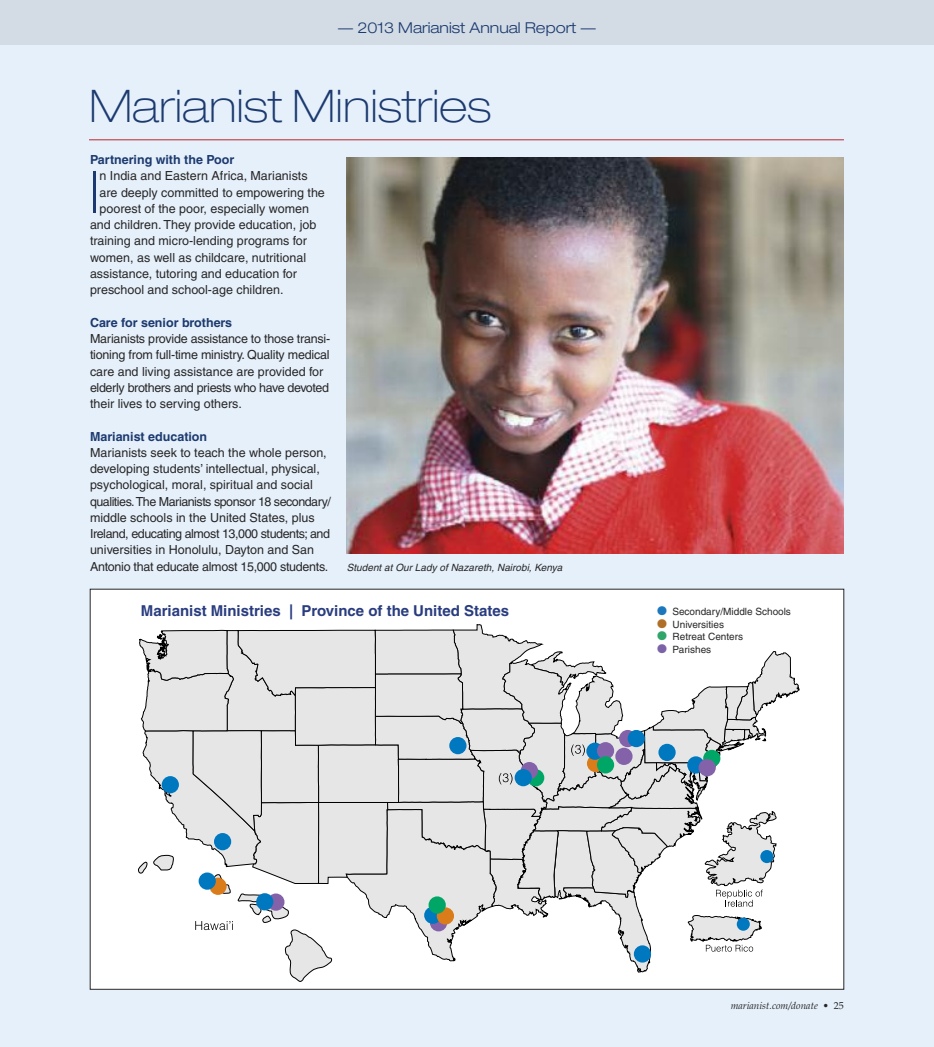
<style>
.page{position:relative;width:934px;height:1047px;background:#fff}
.page>*{position:absolute;margin:0;border:0;box-sizing:border-box;transform-origin:0 0}
.t1{font:100 expanded 58.25px "Helvetica Neue";color:#1c3a6f}
.t2{font:100 expanded 45px "Helvetica Neue";color:#1c3a6f}
.t3{font:700 15px "Helvetica";color:#293c7e}
.t4{font:300 expanded 15px "Helvetica Neue";color:#1c3a6f}
.t5{font:12.5px/16.2px "Helvetica";color:#272627}
.t6{font:700 12.5px "Helvetica";color:#1c3a6f}
.t7{font:10px "Helvetica";color:#272627}
.t8{font:italic 10px "Helvetica";letter-spacing:.005em;color:#272627}
.t9{font:italic 10px "Palatino";color:#272627}
.s1{color:#1c77bd}
.s2{color:#af6f28}
.s3{color:#2fa56a}
.s4{color:#7b63a8}
.s5{font-style:normal}
</style>
<div class="page">
<div style="left:0;top:0;width:934px;height:1046px;background:#e6f0fa"></div>
<div style="left:0;top:0;width:934px;height:45px;background:#d3dce5"></div>
<hr style="left:89px;top:139px;width:755px;height:1px;background:#bb262c">
<img style="left:346px;top:158px;width:498px;height:395px">
<div style="left:90px;top:589px;width:754px;height:400px;background:#fff"></div>
<svg style="left:138px;top:624px;width:661px;height:358px"></svg>
<div style="left:703px;top:749px;width:17px;height:18px;background:#00a665;border-radius:50%"></div>
<div style="left:687px;top:756px;width:17px;height:17px;background:#0078c0;border-radius:50%"></div>
<div style="left:698px;top:759px;width:18px;height:17px;background:#8462aa;border-radius:50%"></div>
<p class="t4" style="left:338px;top:23px;width:259px">— 2013 Marianist Annual Report —</p>
<h2 class="t2" style="left:89px;top:90px;width:404px">Marianist Ministries</h2>
<p class="t6" style="left:90px;top:155px;width:146px">Partnering with the Poor</p>
<h1 class="t1" style="left:90px;top:171px;width:11px">I</h1>
<p class="t5" style="left:100px;top:169px;width:210px">n India and Eastern Africa, Marianists</p>
<p class="t5" style="left:100px;top:185px;width:227px">are deeply committed to empowering the</p>
<p class="t5" style="left:100px;top:201px;width:211px">poorest of the poor, especially women</p>
<p class="t5" style="left:90px;top:218px;width:228px">and children. They provide education, job</p>
<p class="t5" style="left:90px;top:234px;width:218px">training and micro-lending programs for</p>
<p class="t5" style="left:90px;top:250px;width:218px">women, as well as childcare, nutritional</p>
<p class="t5" style="left:90px;top:266px;width:209px">assistance, tutoring and education for</p>
<p class="t5" style="left:90px;top:283px;width:195px">preschool and school-age children.</p>
<p class="t6" style="left:90px;top:318px;width:144px">Care for senior brothers</p>
<p class="t5" style="left:90px;top:331px;width:242px">Marianists provide assistance to those transi&shy;tioning from full-time ministry. Quality medical care and living assistance are provided for elderly brothers and priests who have devoted their lives to serving others.</p>
<p class="t6" style="left:90px;top:431px;width:119px">Marianist education</p>
<p class="t5" style="left:90px;top:445px;width:242px">Marianists seek to teach the whole person, developing students’ intellectual, physical, psychological, moral, spiritual and social qualities.The Marianists sponsor 18 secondary/ middle schools in the United States, plus Ireland, educating almost 13,000 students; and universities in Honolulu, Dayton and San Antonio that educate almost 15,000 students.</p>
<p class="t8" style="left:347px;top:563px;width:217px">Student at Our Lady of Nazareth, Nairobi, Kenya</p>
<p class="t3" style="left:141px;top:605px;width:370px">Marianist Ministries | Province of the United States</p>
<p class="t7" style="left:657px;top:608px;width:135px"><span class="s1">●</span> Secondary/Middle Schools</p>
<p class="t7" style="left:657px;top:620px;width:68px"><span class="s2">●</span> Universities</p>
<p class="t7" style="left:657px;top:633px;width:88px"><span class="s3">●</span> Retreat Centers</p>
<p class="t7" style="left:657px;top:645px;width:56px"><span class="s4">●</span> Parishes</p>
<p class="t9" style="left:730px;top:1001px;width:115px">marianist.com/donate <span class="s5">• 25</span></p>
</div>
